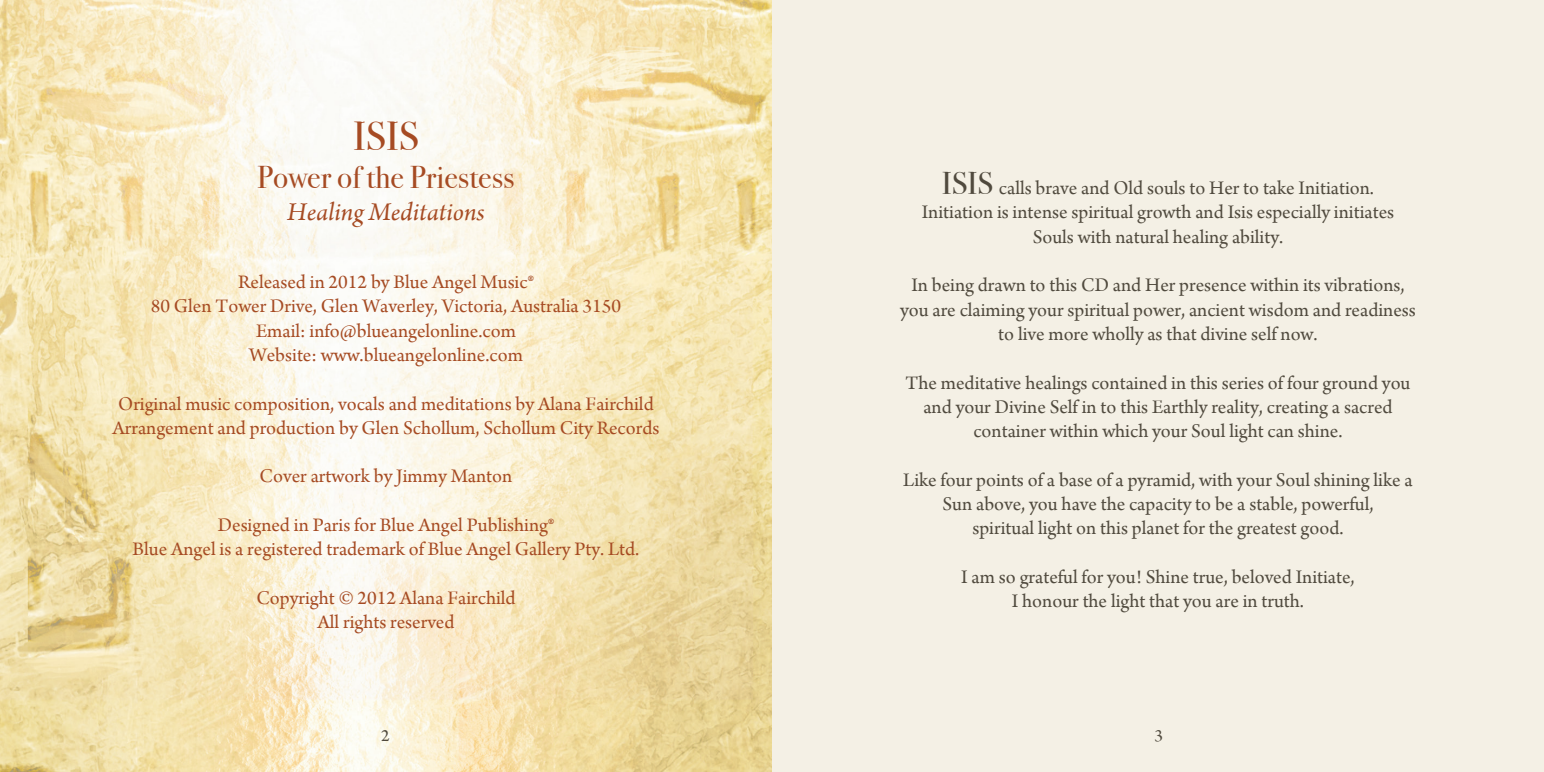
<style>
.page{position:relative;width:1544px;height:772px;background:#fff}
.page>*{position:absolute;margin:0;border:0;box-sizing:border-box;transform-origin:0 0}
.t1{font:40.5px "Bodoni Svty Two ITCTT Book";color:#a64b23}
.t2{font:31.5px "Bodoni Svty Two ITCTT Book";color:#a64b23}
.t3{font:italic 27px "Arno Pro";color:#a64b23}
.t4{font:20.25px/24.3px "Arno Pro";color:#504a3e;text-align:center}
.t5{font:20.25px "Arno Pro";color:#a64b23}
.t6{font:18px "Arno Pro";color:#504a3e}
.s1{font-family:"Bodoni Svty Two ITCTT Book";font-size:31.5px}
</style>
<div class="page">
<img style="left:0;top:0;width:772px;height:772px">
<div style="left:772px;top:0;width:771px;height:772px;background:#f4f0e5"></div>
<p class="t1" style="left:353px;top:112px;width:67px">ISIS</p>
<p class="t2" style="left:257px;top:158px;width:259px">Power of the Priestess</p>
<p class="t3" style="left:287px;top:197px;width:199px">Healing Meditations</p>
<p class="t5" style="left:238px;top:270px;width:297px">Released in 2012 by Blue Angel Music®</p>
<p class="t5" style="left:151px;top:295px;width:472px">80 Glen Tower Drive, Glen Waverley, Victoria, Australia 3150</p>
<p class="t5" style="left:256px;top:319px;width:261px">Email: info@blueangelonline.com</p>
<p class="t5" style="left:249px;top:343px;width:275px">Website: www.blueangelonline.com</p>
<p class="t5" style="left:118px;top:392px;width:537px">Original music composition, vocals and meditations by Alana Fairchild</p>
<p class="t5" style="left:113px;top:416px;width:548px">Arrangement and production by Glen Schollum, Schollum City Records</p>
<p class="t5" style="left:260px;top:465px;width:254px">Cover artwork by Jimmy Manton</p>
<p class="t5" style="left:218px;top:513px;width:338px">Designed in Paris for Blue Angel Publishing®</p>
<p class="t5" style="left:133px;top:538px;width:508px">Blue Angel is a registered trademark of Blue Angel Gallery Pty. Ltd.</p>
<p class="t5" style="left:256px;top:586px;width:261px">Copyright © 2012 Alana Fairchild</p>
<p class="t5" style="left:317px;top:610px;width:138px">All rights reserved</p>
<p class="t4" style="left:942px;top:177px;width:434px"><span class="s1">ISIS</span> calls brave and Old souls to Her to take Initiation.</p>
<p class="t4" style="left:921px;top:201px;width:474px">Initiation is intense spiritual growth and Isis especially initiates<br>Souls with natural healing ability.</p>
<p class="t4" style="left:900px;top:274px;width:517px">In being drawn to this CD and Her presence within its vibrations, you are claiming your spiritual power, ancient wisdom and readiness to live more wholly as that divine self now.</p>
<p class="t4" style="left:905px;top:371px;width:506px">The meditative healings contained in this series of four ground you and your Divine Self in to this Earthly reality, creating a sacred</p>
<p class="t4" style="left:973px;top:420px;width:370px">container within which your Soul light can shine.</p>
<p class="t4" style="left:903px;top:469px;width:511px">Like four points of a base of a pyramid, with your Soul shining like a<br>Sun above, you have the capacity to be a stable, powerful,</p>
<p class="t4" style="left:972px;top:517px;width:373px">spiritual light on this planet for the greatest good.</p>
<p class="t4" style="left:961px;top:566px;width:395px">I am so grateful for you! Shine true, beloved Initiate,</p>
<p class="t4" style="left:1012px;top:590px;width:294px">I honour the light that you are in truth.</p>
<p class="t6" style="left:381px;top:725px;width:10px">2</p>
<p class="t6" style="left:1154px;top:725px;width:10px">3</p>
</div>
